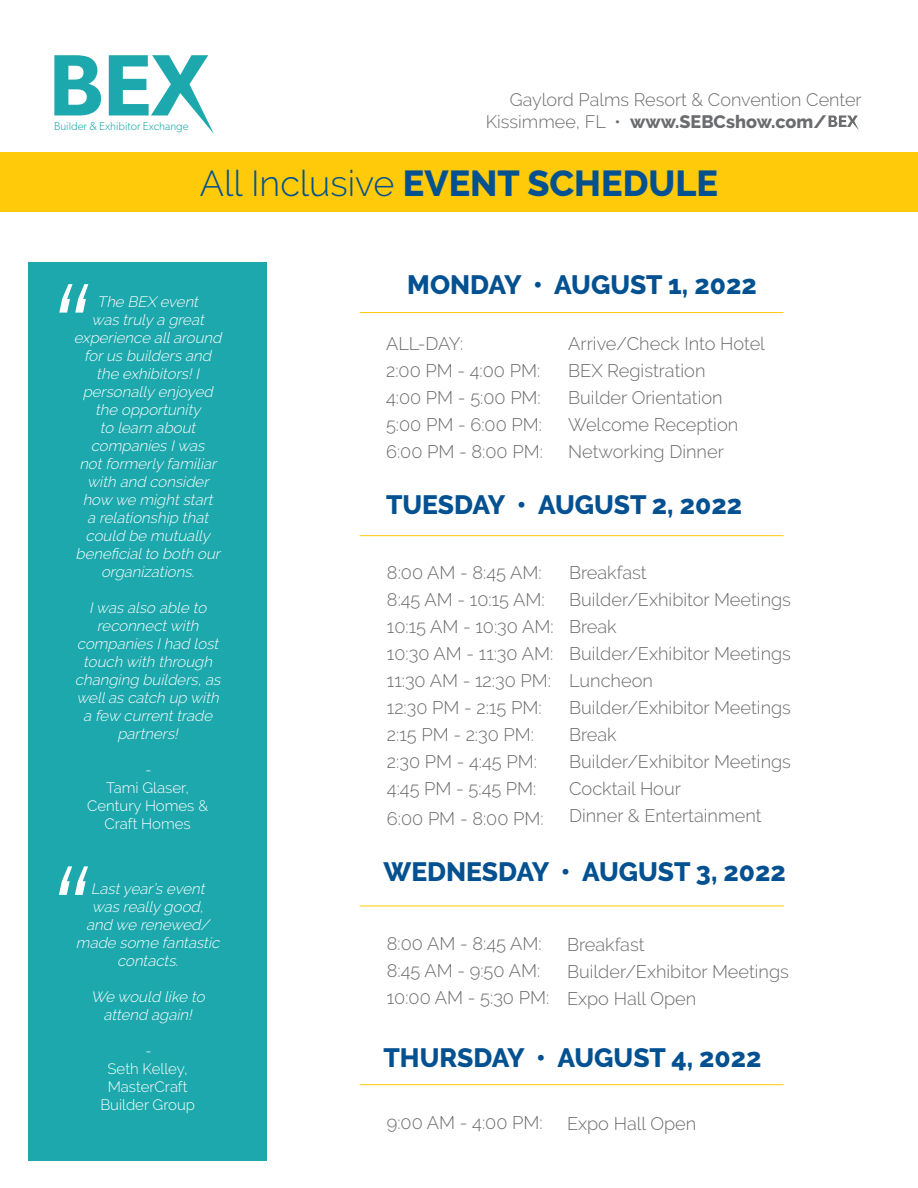
<style>
.page{position:relative;width:918px;height:1188px;background:#fff}
.page>*{position:absolute;margin:0;border:0;box-sizing:border-box;transform-origin:0 0}
.t1{font:italic 300 150px "Raleway";color:#fff}
.t2{font:800 36px "Raleway";color:#045191}
.t3{font:800 26.4px "Raleway";color:#045191}
.t4{font:300 18.15px "Raleway";color:#6b6c6f}
.t5{font:300 18px "Raleway";color:#6b6c6f}
.t6{font:800 18px "Raleway";color:#6b6c6f}
.t7{font:italic 300 15px/18px "Raleway";letter-spacing:-.015em;color:#fff;text-align:center}
.t8{font:300 15px/18px "Raleway";color:#fff;text-align:center}
.t9{font:300 11.55px "Gibson";color:#1ca8ac}
.s1{font-weight:300}
</style>
<div class="page">
<div style="left:0;top:152px;width:918px;height:59px;background:#feca0a"></div>
<svg style="left:54px;top:55px;width:47px;height:60px"></svg>
<svg style="left:109px;top:55px;width:105px;height:79px"></svg>
<svg style="left:829px;top:115px;width:30px;height:15px"></svg>
<div style="left:28px;top:263px;width:239px;height:898px;background:#1ca8ac"></div>
<hr style="left:360px;top:312px;width:424px;height:1px;background:#feca0a">
<hr style="left:360px;top:535px;width:424px;height:1px;background:#feca0a">
<hr style="left:360px;top:906px;width:424px;height:1px;background:#feca0a">
<hr style="left:360px;top:1084px;width:424px;height:1px;background:#feca0a">
<p class="t5" style="left:510px;top:90px;width:353px">Gaylord Palms Resort &amp; Convention Center</p>
<p class="t9" style="left:54px;top:119px;width:136px">Builder &amp; Exhibitor Exchange</p>
<p class="t6" style="left:486px;top:111px;width:342px"><span class="s1">Kissimmee, FL •</span> www.SEBCshow.com/</p>
<p class="t2" style="left:200px;top:162px;width:520px"><span class="s1">All Inclusive</span> EVENT SCHEDULE</p>
<p class="t1" style="left:32px;top:253px;width:82px">“</p>
<p class="t7" style="left:74px;top:293px;width:153px">The BEX event<br>was truly a great experience allaround forus builders and the exhibitors!I personally enjoyed the opportunity<br>to learn about companies Iwas notformerly familiar with and consider how we mightstart<br>a relationship that could be mutually beneficialto both our organizations.</p>
<p class="t7" style="left:75px;top:599px;width:151px">Iwas also able to reconnectwith companies Ihad lost touch with through changing builders,as wellas catch up with a few currenttrade partners!</p>
<p class="t7" style="left:145px;top:761px;width:12px">-</p>
<p class="t8" style="left:106px;top:779px;width:84px">Tami Glaser,</p>
<p class="t8" style="left:87px;top:797px;width:123px">Century Homes &amp;<br>Craft Homes</p>
<p class="t1" style="left:32px;top:835px;width:82px">“</p>
<p class="t7" style="left:91px;top:880px;width:119px">Lastyear’s event</p>
<p class="t7" style="left:76px;top:898px;width:149px">was really good, and we renewed/ made some fantastic contacts.</p>
<p class="t7" style="left:91px;top:988px;width:119px">We would like to attend again!</p>
<p class="t7" style="left:145px;top:1042px;width:12px">-</p>
<p class="t8" style="left:108px;top:1060px;width:82px">Seth Kelley,</p>
<p class="t8" style="left:108px;top:1078px;width:81px">MasterCraft</p>
<p class="t8" style="left:100px;top:1096px;width:96px">Builder Group</p>
<p class="t3" style="left:407px;top:269px;width:351px">MONDAY • AUGUST 1, 2022</p>
<p class="t4" style="left:568px;top:333px;width:198px">Arrive/Check Into Hotel</p>
<p class="t4" style="left:568px;top:360px;width:139px">BEX Registration</p>
<p class="t4" style="left:568px;top:387px;width:156px">Builder Orientation</p>
<p class="t4" style="left:568px;top:414px;width:172px">Welcome Reception</p>
<p class="t4" style="left:568px;top:441px;width:157px">Networking Dinner</p>
<p class="t4" style="left:386px;top:333px;width:79px">ALL-DAY:</p>
<p class="t4" style="left:386px;top:360px;width:156px">2:00 PM - 4:00 PM:</p>
<p class="t4" style="left:386px;top:387px;width:156px">4:00 PM - 5:00 PM:</p>
<p class="t4" style="left:386px;top:414px;width:157px">5:00 PM - 6:00 PM:</p>
<p class="t4" style="left:386px;top:441px;width:158px">6:00 PM - 8:00 PM:</p>
<p class="t3" style="left:386px;top:489px;width:358px">TUESDAY • AUGUST 2, 2022</p>
<p class="t4" style="left:569px;top:562px;width:79px">Breakfast</p>
<p class="t4" style="left:569px;top:589px;width:223px">Builder/Exhibitor Meetings</p>
<p class="t4" style="left:569px;top:616px;width:49px">Break</p>
<p class="t4" style="left:569px;top:643px;width:223px">Builder/Exhibitor Meetings</p>
<p class="t4" style="left:569px;top:670px;width:85px">Luncheon</p>
<p class="t4" style="left:569px;top:697px;width:223px">Builder/Exhibitor Meetings</p>
<p class="t4" style="left:569px;top:724px;width:49px">Break</p>
<p class="t4" style="left:569px;top:751px;width:223px">Builder/Exhibitor Meetings</p>
<p class="t4" style="left:569px;top:778px;width:113px">Cocktail Hour</p>
<p class="t4" style="left:569px;top:805px;width:194px">Dinner &amp; Entertainment</p>
<p class="t4" style="left:387px;top:562px;width:156px">8:00 AM - 8:45 AM:</p>
<p class="t4" style="left:387px;top:589px;width:159px">8:45 AM - 10:15 AM:</p>
<p class="t4" style="left:387px;top:616px;width:168px">10:15 AM - 10:30 AM:</p>
<p class="t4" style="left:387px;top:643px;width:168px">10:30 AM - 11:30 AM:</p>
<p class="t4" style="left:387px;top:670px;width:166px">11:30 AM - 12:30 PM:</p>
<p class="t4" style="left:387px;top:697px;width:156px">12:30 PM - 2:15 PM:</p>
<p class="t4" style="left:387px;top:724px;width:149px">2:15 PM - 2:30 PM:</p>
<p class="t4" style="left:387px;top:751px;width:152px">2:30 PM - 4:45 PM:</p>
<p class="t4" style="left:387px;top:778px;width:151px">4:45 PM - 5:45 PM:</p>
<p class="t4" style="left:387px;top:808px;width:158px">6:00 PM - 8:00 PM:</p>
<p class="t3" style="left:383px;top:857px;width:404px">WEDNESDAY • AUGUST 3, 2022</p>
<p class="t4" style="left:387px;top:933px;width:156px">8:00 AM - 8:45 AM:</p>
<p class="t4" style="left:387px;top:960px;width:155px">8:45 AM - 9:50 AM:</p>
<p class="t4" style="left:387px;top:987px;width:164px">10:00 AM - 5:30 PM:</p>
<p class="t4" style="left:567px;top:934px;width:79px">Breakfast</p>
<p class="t4" style="left:567px;top:961px;width:223px">Builder/Exhibitor Meetings</p>
<p class="t4" style="left:567px;top:988px;width:131px">Expo Hall Open</p>
<p class="t3" style="left:383px;top:1043px;width:380px">THURSDAY • AUGUST 4, 2022</p>
<p class="t4" style="left:387px;top:1112px;width:157px">9:00 AM - 4:00 PM:</p>
<p class="t4" style="left:567px;top:1113px;width:131px">Expo Hall Open</p>
</div>
